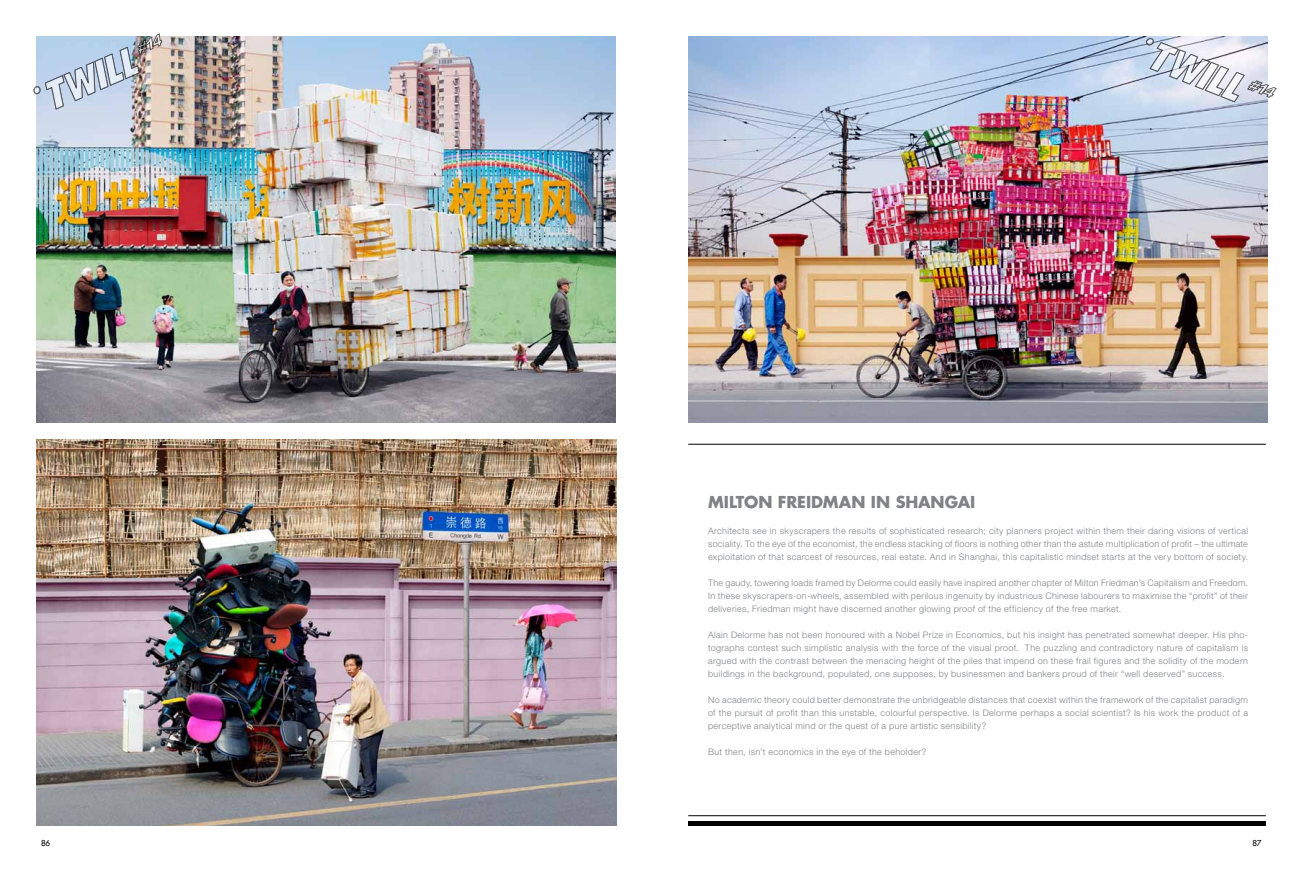
<style>
.page{position:relative;width:1304px;height:879px;background:#fff}
.page>*{position:absolute;margin:0;border:0;box-sizing:border-box;transform-origin:0 0}
.t1{font:700 16px "Futura";letter-spacing:-.005em;color:#808285}
.t2{font:300 9px/13px "Helvetica Neue LT Pro";letter-spacing:.035em;color:#808285;text-align:justify}
.t3{font:8px "Futura";color:#000}
</style>
<div class="page">
<img style="left:36px;top:439px;width:580px;height:387px">
<img style="left:36px;top:36px;width:580px;height:387px">
<img style="left:688px;top:36px;width:580px;height:387px">
<hr style="left:688px;top:815px;width:578px;height:1px;background:#000">
<hr style="left:688px;top:444px;width:578px;height:1px;background:#000">
<div style="left:688px;top:821px;width:578px;height:5px;background:#000"></div>
<img style="left:33px;top:33px;width:130px;height:77px">
<svg style="left:1146px;top:38px;width:131px;height:65px"></svg>
<h1 class="t1" style="left:708px;top:490px;width:269px">MILTON FREIDMAN IN SHANGAI</h1>
<p class="t2" style="left:708px;top:524px;width:541px">Architects see in skyscrapers the results of sophisticated research; city planners project within them their daring visions of vertical sociality. To the eye of the economist, the endless stacking of floors is nothing other than the astute multiplication of profit – the ultimate exploitation of that scarcest of resources, real estate. And in Shanghai, this capitalistic mindset starts at the very bottom of society.</p>
<p class="t2" style="left:708px;top:576px;width:541px">The gaudy, towering loads framed by Delorme could easily have inspired another chapter of Milton Friedman’s Capitalism and Freedom.<br>In these skyscrapers-on-wheels, assembled with perilous ingenuity by industrious Chinese labourers to maximise the “profit” of their deliveries, Friedman might have discerned another glowing proof of the efficiency of the free market.</p>
<p class="t2" style="left:708px;top:628px;width:542px">Alain Delorme has not been honoured with a Nobel Prize in Economics, but his insight has penetrated somewhat deeper. His pho&shy;tographs contest such simplistic analysis with the force of the visual proof. The puzzling and contradictory nature of capitalism is argued with the contrast between the menacing height of the piles that impend on these frail figures and the solidity of the modern buildings in the background, populated, one supposes, by businessmen and bankers proud of their “well deserved” success.</p>
<p class="t2" style="left:708px;top:693px;width:541px">No academic theory could better demonstrate the unbridgeable distances that coexist within the framework of the capitalist paradigm of the pursuit of profit than this unstable, colourful perspective. Is Delorme perhaps a social scientist? Is his work the product of a perceptive analytical mind or the quest of a pure artistic sensibility?</p>
<p class="t2" style="left:708px;top:745px;width:220px">But then, isn’t economics in the eye of the beholder?</p>
<p class="t3" style="left:41px;top:837px;width:11px">86</p>
<p class="t3" style="left:1252px;top:837px;width:10px">87</p>
</div>
